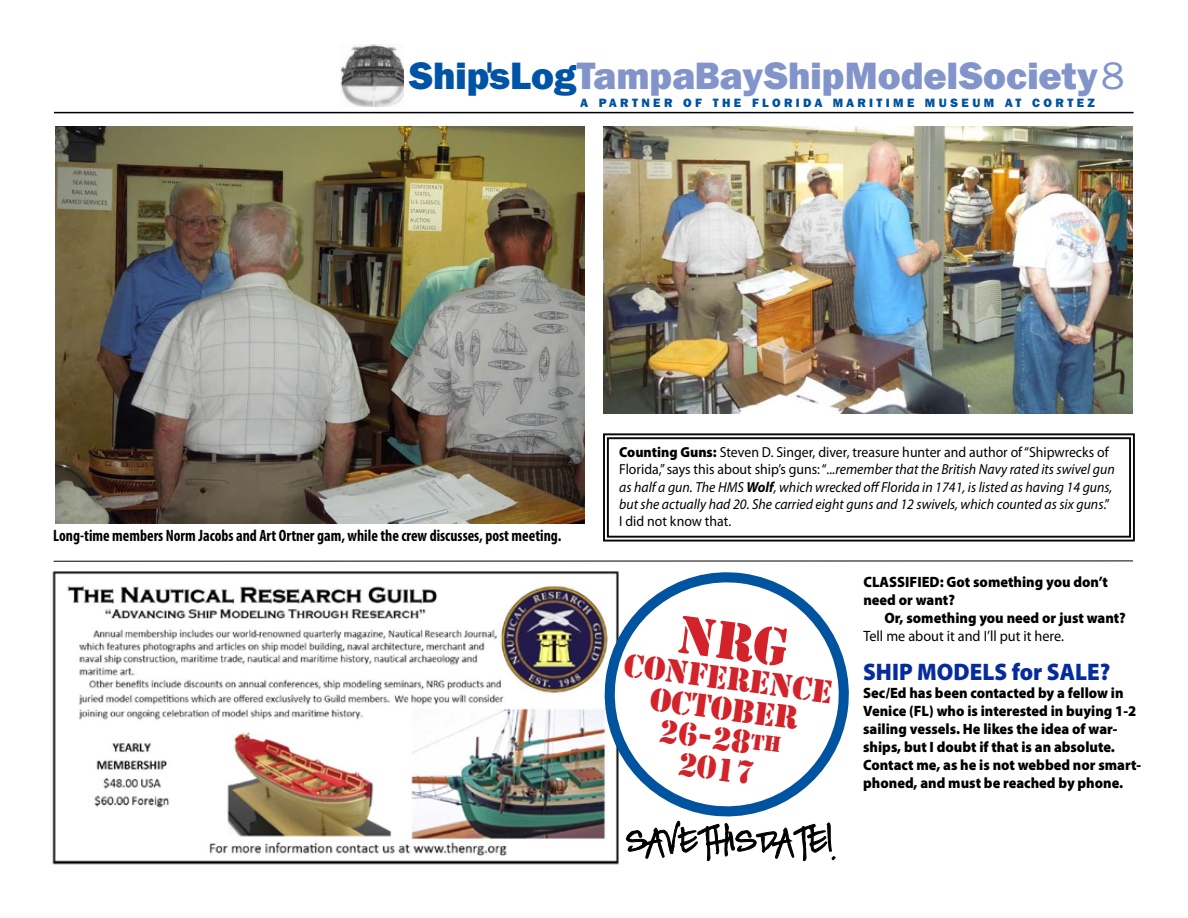
<style>
.page{position:relative;width:1188px;height:918px;background:#fff}
.page>*{position:absolute;margin:0;border:0;box-sizing:border-box;transform-origin:0 0}
.t1{font:800 37.95px "Franklin Gothic IT Cby BT";color:#8394ca}
.t2{font:30.3px "Stencil Std";color:#d2232a}
.t3{font:900 24px "Myriad Pro";color:#062b9c;scale:.95 1}
.t4{font:700 condensed 16.5px "Myriad Pro";color:#000;scale:.95 1}
.t5{font:900 15px/18px "Myriad Pro";color:#000;scale:.95 1}
.t6{font:15px "Myriad Pro";color:#000;scale:.95 1}
.t7{font:italic 14.55px/17.4px "Myriad Pro";color:#000;scale:.95 1}
.t8{font:800 12px "Franklin Gothic IT Cby BT";letter-spacing:.28em;color:#00539f}
.s1{color:#0054a6}
.s2{font-weight:400}
.s3{font-weight:900;font-style:normal}
.s4{font-style:normal}
.s5{font-weight:700}
</style>
<div class="page">
<hr style="left:54px;top:112px;width:1080px;height:1px;background:#000">
<img style="left:340px;top:45px;width:64px;height:61px">
<img style="left:55px;top:126px;width:529px;height:397px">
<img style="left:603px;top:126px;width:529px;height:287px">
<hr style="left:54px;top:561px;width:1079px;height:1px;background:#000">
<img style="left:52px;top:571px;width:567px;height:294px">
<svg style="left:591px;top:560px;width:272px;height:262px"></svg>
<svg style="left:625px;top:786px;width:211px;height:76px"></svg>
<svg style="left:603px;top:433px;width:532px;height:109px"></svg>
<div style="left:607px;top:437px;width:524px;height:101px;border:2px solid #080808"></div>
<svg style="left:678px;top:616px;width:111px;height:51px"></svg>
<svg style="left:750px;top:734px;width:31px;height:18px"></svg>
<h1 class="t1" style="left:408px;top:52px;width:717px"><span class="s1">Ship'sLog</span>TampaBayShipModelSociety<span class="s2">8</span></h1>
<p class="t8" style="left:580px;top:95px;width:516px">A PARTNER OF THE FLORIDA MARITIME MUSEUM AT CORTEZ</p>
<p class="t4" style="left:53px;top:525px;width:536px">Long-time members Norm Jacobs and Art Ortner gam, while the crew discusses, post meeting.</p>
<p class="t7" style="left:619px;top:443px;width:523px"><span class="s3">Counting Guns:</span> <span class="s4">Steven D. Singer, diver, treasure hunter and author of “Shipwrecks of Florida,” says this about ship’s guns: “</span>...remember that the British Navy rated its swivel gun as half a gun. The HMS <span class="s5">Wolf</span>, which wrecked off Florida in 1741, is listed as having 14 guns, but she actually had 20. She carried eight guns and 12 swivels, which counted as six guns<span class="s4">.” I did not know that.</span></p>
<h2 class="t2" style="left:627px;top:646px;width:211px;rotate:7deg">CONFERENCE</h2>
<h2 class="t2" style="left:653px;top:680px;width:151px;rotate:7deg">OCTOBER</h2>
<h2 class="t2" style="left:662px;top:711px;width:93px;rotate:7deg">26-28</h2>
<h2 class="t2" style="left:681px;top:744px;width:78px;rotate:7deg">2017</h2>
<p class="t5" style="left:863px;top:573px;width:259px">CLASSIFIED: Got something you don’t need or want?</p>
<p class="t5" style="left:884px;top:609px;width:256px">Or, something you need or just want?</p>
<p class="t6" style="left:863px;top:627px;width:213px">Tell me about it and I’ll put it here.</p>
<h3 class="t3" style="left:863px;top:656px;width:262px">SHIP MODELS for SALE?</h3>
<p class="t5" style="left:863px;top:684px;width:294px">Sec/Ed has been contacted by a fellow in Venice (FL) who is interested in buying 1-2 sailing vessels. He likes the idea of war&shy;ships, but I doubt if that is an absolute.<br>Contact me, as he is not webbed nor smart&shy;phoned, and must be reached by phone.</p>
</div>
